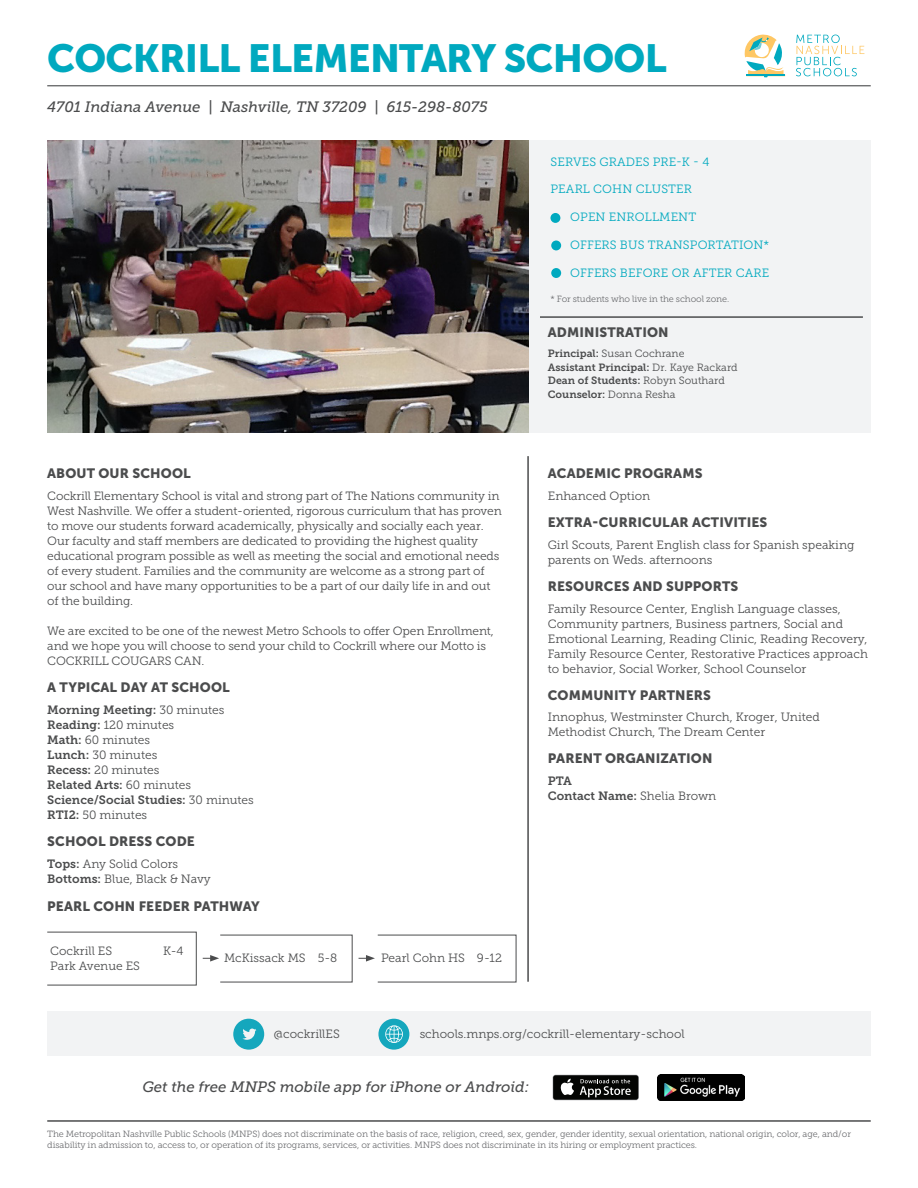
<style>
.page{position:relative;width:918px;height:1188px;background:#fff}
.page>*{position:absolute;margin:0;border:0;box-sizing:border-box;transform-origin:0 0}
.School_Name_1{font:39px "Museo Sans 900";letter-spacing:-.02em;color:#00a9bf}
.Address{font:italic 15px "Museo Slab 500";color:#4b4c4d}
.Small_Headers{font:13.5px "Museo Sans 900";letter-spacing:.01em;color:#4b4c4d}
.Body_8{font:12px/15px "Museo Slab 300";letter-spacing:-.01em;color:#4b4c4d}
.Body_8-2{font:12px "Museo Slab 700";color:#4b4c4d}
.At_a_glance{font:12px "Museo Slab 300";letter-spacing:.01em;color:#00a9bf}
.Body_7{font:10.5px "Museo Slab 700";color:#4b4c4d}
.Body_7-2{font:10.5px "Museo Slab 300";color:#4b4c4d}
.Fine_print{font:9px/10.8px "Museo Slab 300";letter-spacing:-.01em;color:#6c6d70}
.s1{font-family:"Museo Slab 300"}
.s2{font-family:"Museo Slab 700"}
</style>
<div class="page">
<div style="left:47px;top:140px;width:823px;height:293px;background:#f2f3f4"></div>
<img style="left:47px;top:140px;width:482px;height:293px">
<div style="left:553px;top:1075px;width:85px;height:25px;background:#040503;border-radius:2px"></div>
<svg style="left:560px;top:1079px;width:14px;height:16px"></svg>
<svg style="left:580px;top:1079px;width:51px;height:18px"></svg>
<img style="left:658px;top:1075px;width:86px;height:25px">
<hr style="left:47px;top:85px;width:824px;height:1px;background:#4b4c4d">
<svg style="left:796px;top:35px;width:68px;height:41px"></svg>
<svg style="left:745px;top:35px;width:40px;height:42px"></svg>
<div style="left:47px;top:1011px;width:824px;height:45px;background:#f2f3f4"></div>
<hr style="left:47px;top:1120px;width:824px;height:2px;background:#4b4c4d">
<svg style="left:233px;top:1019px;width:31px;height:31px"></svg>
<div style="left:378px;top:1019px;width:31px;height:31px;background:#15a7bd;border-radius:50%"></div>
<svg style="left:385px;top:1025px;width:18px;height:18px"></svg>
<hr style="left:540px;top:316px;width:323px;height:2px;background:#4b4c4d">
<hr style="left:527px;top:456px;width:2px;height:526px;background:#4b4c4d">
<div style="left:551px;top:241px;width:10px;height:9px;background:#00a9bf;border-radius:50%"></div>
<div style="left:550px;top:213px;width:10px;height:10px;background:#00a9bf;border-radius:50%"></div>
<svg style="left:203px;top:955px;width:16px;height:7px"></svg>
<svg style="left:359px;top:955px;width:16px;height:7px"></svg>
<div style="left:551px;top:268px;width:10px;height:10px;background:#00a9bf;border-radius:50%"></div>
<p class="School_Name_1" style="left:47px;top:36px;width:621px">COCKRILL ELEMENTARY SCHOOL</p>
<p class="Address" style="left:47px;top:99px;width:442px">4701 Indiana Avenue | Nashville, TN 37209 | 615-298-8075</p>
<p class="Small_Headers" style="left:47px;top:466px;width:145px">ABOUT OUR SCHOOL</p>
<p class="Body_8" style="left:47px;top:488px;width:456px">Cockrill Elementary School is vital and strong part of The Nations community in West Nashville. We offer a student-oriented, rigorous curriculum that has proven to move our students forward academically, physically and socially each year.<br>Our faculty and staff members are dedicated to providing the highest quality educational program possible as well as meeting the social and emotional needs of every student. Families and the community are welcome as a strong part of our school and have many opportunities to be a part of our daily life in and out of the building.</p>
<p class="Body_8" style="left:47px;top:623px;width:448px">We are excited to be one of the newest Metro Schools to offer Open Enrollment, and we hope you will choose to send your child to Cockrill where our Motto is<br>COCKRILL COUGARS CAN.</p>
<p class="Small_Headers" style="left:47px;top:680px;width:184px">A TYPICAL DAY AT SCHOOL</p>
<p class="Body_8-2" style="left:47px;top:703px;width:179px">Morning Meeting: <span class="s1">30 minutes</span></p>
<p class="Body_8" style="left:47px;top:717px;width:129px"><span class="s2">Reading:</span> 120 minutes</p>
<p class="Body_8" style="left:47px;top:732px;width:104px"><span class="s2">Math:</span> 60 minutes</p>
<p class="Body_8" style="left:47px;top:747px;width:112px"><span class="s2">Lunch:</span> 30 minutes</p>
<p class="Body_8" style="left:47px;top:762px;width:114px"><span class="s2">Recess:</span> 20 minutes</p>
<p class="Body_8-2" style="left:47px;top:778px;width:145px">Related Arts: <span class="s1">60 minutes</span></p>
<p class="Body_8-2" style="left:47px;top:793px;width:208px">Science/Social Studies: <span class="s1">30 minutes</span></p>
<p class="Body_8" style="left:47px;top:807px;width:102px"><span class="s2">RTI2:</span> 50 minutes</p>
<p class="Small_Headers" style="left:47px;top:833px;width:149px">SCHOOL DRESS CODE</p>
<p class="Body_8" style="left:47px;top:856px;width:132px"><span class="s2">Tops:</span> Any Solid Colors</p>
<p class="Body_8" style="left:47px;top:871px;width:165px"><span class="s2">Bottoms:</span> Blue, Black &amp; Navy</p>
<p class="Small_Headers" style="left:47px;top:898px;width:214px">PEARL COHN FEEDER PATHWAY</p>
<p class="Body_8" style="left:50px;top:944px;width:63px">Cockrill ES</p>
<p class="Body_8" style="left:163px;top:944px;width:22px">K-4</p>
<p class="Body_8" style="left:50px;top:959px;width:91px">Park Avenue ES</p>
<p class="Body_8" style="left:224px;top:950px;width:115px">McKissack MS 5-8</p>
<p class="Body_8" style="left:381px;top:950px;width:122px">Pearl Cohn HS 9-12</p>
<p class="At_a_glance" style="left:550px;top:155px;width:160px">SERVES GRADES PRE-K - 4</p>
<p class="At_a_glance" style="left:550px;top:183px;width:143px">PEARL COHN CLUSTER</p>
<p class="At_a_glance" style="left:570px;top:211px;width:128px">OPEN ENROLLMENT</p>
<p class="At_a_glance" style="left:570px;top:239px;width:201px">OFFERS BUS TRANSPORTATION*</p>
<p class="At_a_glance" style="left:570px;top:266px;width:201px">OFFERS BEFORE OR AFTER CARE</p>
<p class="Fine_print" style="left:550px;top:294px;width:180px">* For students who live in the school zone.</p>
<p class="Small_Headers" style="left:548px;top:324px;width:122px">ADMINISTRATION</p>
<p class="Body_7-2" style="left:548px;top:348px;width:138px"><span class="s2">Principal:</span> Susan Cochrane</p>
<p class="Body_7" style="left:548px;top:361px;width:191px">Assistant Principal: <span class="s1">Dr. Kaye Rackard</span></p>
<p class="Body_7" style="left:548px;top:374px;width:179px">Dean of Students: <span class="s1">Robyn Southard</span></p>
<p class="Body_7" style="left:548px;top:388px;width:129px">Counselor: <span class="s1">Donna Resha</span></p>
<p class="Small_Headers" style="left:548px;top:466px;width:156px">ACADEMIC PROGRAMS</p>
<p class="Body_8" style="left:548px;top:488px;width:104px">Enhanced Option</p>
<p class="Small_Headers" style="left:548px;top:515px;width:221px">EXTRA-CURRICULAR ACTIVITIES</p>
<p class="Body_8" style="left:548px;top:537px;width:308px">Girl Scouts, Parent English class for Spanish speaking parents on Weds. afternoons</p>
<p class="Small_Headers" style="left:548px;top:578px;width:192px">RESOURCES AND SUPPORTS</p>
<p class="Body_8" style="left:548px;top:601px;width:322px">Family Resource Center, English Language classes, Community partners, Business partners, Social and Emotional Learning, Reading Clinic, Reading Recovery, Family Resource Center, Restorative Practices approach to behavior, Social Worker, School Counselor</p>
<p class="Small_Headers" style="left:548px;top:687px;width:165px">COMMUNITY PARTNERS</p>
<p class="Body_8" style="left:548px;top:710px;width:274px">Innophus, Westminster Church, Kroger, United<br>Methodist Church, The Dream Center</p>
<p class="Small_Headers" style="left:548px;top:751px;width:166px">PARENT ORGANIZATION</p>
<p class="Body_8-2" style="left:548px;top:774px;width:26px">PTA</p>
<p class="Body_8-2" style="left:548px;top:789px;width:170px">Contact Name: <span class="s1">Shelia Brown</span></p>
<p class="Body_8" style="left:274px;top:1027px;width:67px">@cockrillES</p>
<p class="Body_8" style="left:420px;top:1027px;width:267px">schools.mnps.org/cockrill-elementary-school</p>
<p class="Address" style="left:142px;top:1078px;width:388px">Get the free MNPS mobile app for iPhone or Android:</p>
<p class="Fine_print" style="left:47px;top:1128px;width:805px">The Metropolitan Nashville Public Schools (MNPS) does not discriminate on the basis of race, religion, creed, sex, gender, gender identity, sexual orientation, national origin, color, age, and/or disability in admission to, access to, or operation of its programs, services, or activities. MNPS does not discriminate in its hiring or employment practices.</p>
</div>
